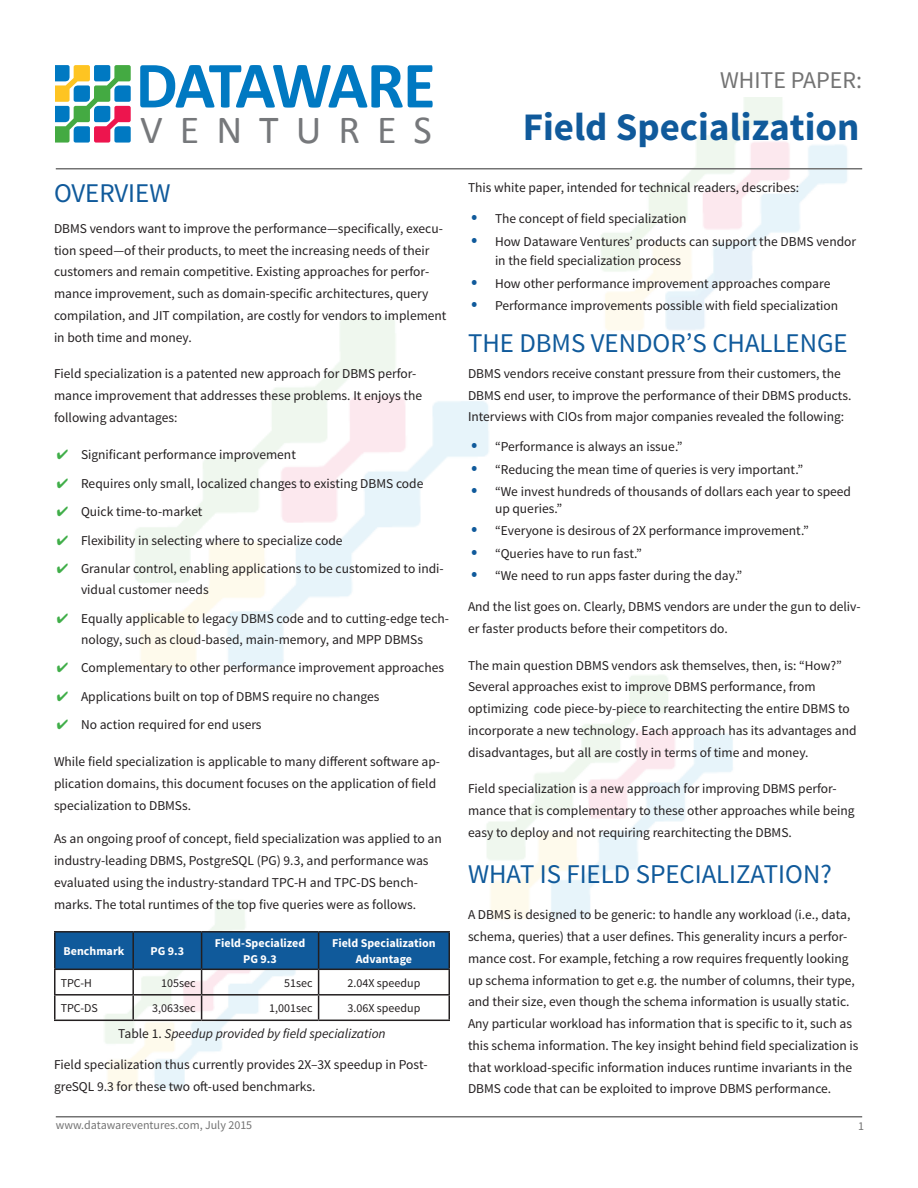
<style>
.page{position:relative;width:918px;height:1188px;background:#fff}
.page>*{position:absolute;margin:0;border:0;box-sizing:border-box;transform-origin:0 0}
.t1{font:700 66.75px "Calibri";letter-spacing:-.06em;color:#0079c2}
.t2{font:40.05px "Calibri";letter-spacing:.425em;color:#76787b}
.t3{font:700 39px "Source Sans Pro";color:#105a9b}
.t4{font:27px "Source Sans Pro";color:#105a9b}
.t5{font:24px "Source Sans Pro";color:#737373}
.t6{font:13.5px/21.8px "Source Sans Pro";color:#231f20}
.t7{font:italic 13.5px "Source Sans Pro";color:#231f20}
.t8{font:700 12px/16.5px "Source Sans Pro";color:#fff;text-align:center}
.t9{font:12px "Source Sans Pro";color:#231f20}
.t10{font:12px "Source Sans Pro";color:#737373}
.s1{color:#40ae49}
.s2{font-style:normal}
.s3{font-size:21px;color:#105a9b}
</style>
<div class="page">
<img style="left:54px;top:65px;width:809px;height:1053px">
<div style="left:503px;top:70px;width:359px;height:27px;background:#fff"></div>
<hr style="left:54px;top:931px;width:79px;height:2px;background:#231f20">
<hr style="left:54px;top:933px;width:2px;height:36px;background:#231f20">
<hr style="left:133px;top:931px;width:69px;height:2px;background:#231f20">
<hr style="left:202px;top:931px;width:117px;height:2px;background:#231f20">
<hr style="left:319px;top:931px;width:131px;height:2px;background:#231f20">
<hr style="left:448px;top:933px;width:2px;height:36px;background:#231f20">
<hr style="left:54px;top:969px;width:79px;height:1px;background:#231f20">
<hr style="left:319px;top:969px;width:131px;height:1px;background:#231f20">
<hr style="left:54px;top:996px;width:2px;height:24px;background:#231f20">
<svg style="left:55px;top:932px;width:394px;height:88px"></svg>
<hr style="left:448px;top:996px;width:2px;height:24px;background:#231f20">
<hr style="left:54px;top:1020px;width:79px;height:1px;background:#231f20">
<hr style="left:133px;top:1020px;width:69px;height:1px;background:#231f20">
<hr style="left:202px;top:1020px;width:117px;height:1px;background:#231f20">
<hr style="left:319px;top:1020px;width:131px;height:1px;background:#231f20">
<hr style="left:54px;top:970px;width:2px;height:24px;background:#231f20">
<hr style="left:448px;top:970px;width:2px;height:24px;background:#231f20">
<hr style="left:54px;top:994px;width:79px;height:2px;background:#231f20">
<hr style="left:133px;top:994px;width:69px;height:2px;background:#231f20">
<hr style="left:202px;top:994px;width:117px;height:2px;background:#231f20">
<hr style="left:319px;top:994px;width:131px;height:2px;background:#231f20">
<svg style="left:56px;top:65px;width:75px;height:78px"></svg>
<hr style="left:56px;top:168px;width:806px;height:2px;background:#737373">
<hr style="left:56px;top:1116px;width:806px;height:2px;background:#737373">
<h1 class="t1" style="left:136px;top:43px;width:301px">DATAWARE</h1>
<h2 class="t2" style="left:140px;top:104px;width:293px">VENTURES</h2>
<h3 class="t3" style="left:523px;top:102px;width:338px">Field Specialization</h3>
<h3 class="t5" style="left:720px;top:65px;width:144px">WHITE PAPER:</h3>
<h3 class="t4" style="left:54px;top:176px;width:118px">OVERVIEW</h3>
<p class="t6" style="left:54px;top:218px;width:394px">DBMS vendors want to improve the performance—specifically, execu&shy;tion speed—of their products, to meet the increasing needs of their customers and remain competitive. Existing approaches for perfor&shy;mance improvement, such as domain-specific architectures, query compilation, and JIT compilation, are costly for vendors to implement in both time and money.</p>
<p class="t6" style="left:54px;top:363px;width:370px">Field specialization is a patented new approach for DBMS perfor&shy;mance improvement that addresses these problems. It enjoys the following advantages:</p>
<p class="t6" style="left:57px;top:444px;width:240px"><span class="s1">✔</span> Significant performance improvement</p>
<p class="t6" style="left:57px;top:473px;width:368px"><span class="s1">✔</span> Requires only small, localized changes to existing DBMS code</p>
<p class="t6" style="left:57px;top:501px;width:147px"><span class="s1">✔</span> Quick time-to-market</p>
<p class="t6" style="left:57px;top:530px;width:287px"><span class="s1">✔</span> Flexibility in selecting where to specialize code</p>
<p class="t6" style="left:81px;top:559px;width:364px;line-height:21px;text-indent:-24px"><span class="s1">✔</span> Granular control, enabling applications to be customized to indi&shy;vidual customer needs</p>
<p class="t6" style="left:57px;top:608px;width:394px;line-height:21px;text-align:center"><span class="s1">✔</span> Equally applicable to legacy DBMS code and to cutting-edge tech&shy;nology, such as cloud-based, main-memory, and MPP DBMSs</p>
<p class="t6" style="left:57px;top:657px;width:389px"><span class="s1">✔</span> Complementary to other performance improvement approaches</p>
<p class="t6" style="left:57px;top:686px;width:324px"><span class="s1">✔</span> Applications built on top of DBMS require no changes</p>
<p class="t6" style="left:57px;top:714px;width:206px"><span class="s1">✔</span> No action required for end users</p>
<p class="t6" style="left:54px;top:751px;width:388px">While field specialization is applicable to many different software ap&shy;plication domains, this document focuses on the application of field specialization to DBMSs.</p>
<p class="t6" style="left:54px;top:828px;width:389px">As an ongoing proof of concept, field specialization was applied to an industry-leading DBMS, PostgreSQL (PG) 9.3, and performance was evaluated using the industry-standard TPC-H and TPC-DS bench&shy;marks. The total runtimes of the top five queries were as follows.</p>
<p class="t8" style="left:64px;top:943px;width:62px">Benchmark</p>
<p class="t8" style="left:151px;top:943px;width:35px">PG 9.3</p>
<p class="t8" style="left:215px;top:935px;width:92px">Field-Specialized<br>PG 9.3</p>
<p class="t8" style="left:332px;top:935px;width:105px">Field Specialization<br>Advantage</p>
<p class="t9" style="left:61px;top:975px;width:33px">TPC-H</p>
<p class="t9" style="left:161px;top:975px;width:36px">105sec</p>
<p class="t9" style="left:284px;top:975px;width:30px">51sec</p>
<p class="t9" style="left:348px;top:975px;width:74px">2.04X speedup</p>
<p class="t9" style="left:61px;top:1001px;width:39px">TPC-DS</p>
<p class="t9" style="left:152px;top:1001px;width:45px">3,063sec</p>
<p class="t9" style="left:269px;top:1001px;width:45px">1,001sec</p>
<p class="t9" style="left:348px;top:1001px;width:74px">3.06X speedup</p>
<p class="t7" style="left:118px;top:1026px;width:269px"><span class="s2">Table 1.</span> Speedup provided by field specialization</p>
<p class="t6" style="left:54px;top:1054px;width:375px">Field specialization thus currently provides 2X–3X speedup in Post&shy;greSQL 9.3 for these two oft-used benchmarks.</p>
<p class="t6" style="left:468px;top:177px;width:333px">This white paper, intended for technical readers, describes:</p>
<p class="t6" style="left:471px;top:208px;width:217px"><span class="s3">•</span> The concept of field specialization</p>
<p class="t6" style="left:495px;top:232px;width:363px;line-height:19.5px;text-indent:-24px"><span class="s3">•</span> How Dataware Ventures’ products can support the DBMS vendor in the field specialization process</p>
<p class="t6" style="left:471px;top:273px;width:361px"><span class="s3">•</span> How other performance improvement approaches compare</p>
<p class="t6" style="left:471px;top:295px;width:369px"><span class="s3">•</span> Performance improvements possible with field specialization</p>
<h3 class="t4" style="left:468px;top:326px;width:381px">THE DBMS VENDOR’S CHALLENGE</h3>
<p class="t6" style="left:468px;top:363px;width:385px">DBMS vendors receive constant pressure from their customers, the<br>DBMS end user, to improve the performance of their DBMS products.<br>Interviews with CIOs from major companies revealed the following:</p>
<p class="t6" style="left:471px;top:436px;width:213px"><span class="s3">•</span> “Performance is always an issue.”</p>
<p class="t6" style="left:471px;top:459px;width:334px"><span class="s3">•</span> “Reducing the mean time of queries is very important.”</p>
<p class="t6" style="left:495px;top:484px;width:358px;line-height:16.5px;text-indent:-24px"><span class="s3">•</span> “We invest hundreds of thousands of dollars each year to speed up queries.”</p>
<p class="t6" style="left:471px;top:520px;width:339px"><span class="s3">•</span> “Everyone is desirous of 2X performance improvement.”</p>
<p class="t6" style="left:471px;top:543px;width:173px"><span class="s3">•</span> “Queries have to run fast.”</p>
<p class="t6" style="left:471px;top:565px;width:273px"><span class="s3">•</span> “We need to run apps faster during the day.”</p>
<p class="t6" style="left:468px;top:596px;width:394px">And the list goes on. Clearly, DBMS vendors are under the gun to deliv&shy;er faster products before their competitors do.</p>
<p class="t6" style="left:468px;top:655px;width:390px">The main question DBMS vendors ask themselves, then, is: “How?” Several approaches exist to improve DBMS performance, from optimizing code piece-by-piece to rearchitecting the entire DBMS to incorporate a new technology. Each approach has its advantages and disadvantages, but all are costly in terms of time and money.</p>
<p class="t6" style="left:468px;top:778px;width:388px">Field specialization is a new approach for improving DBMS perfor&shy;mance that is complementary to these other approaches while being easy to deploy and not requiring rearchitecting the DBMS.</p>
<h3 class="t4" style="left:468px;top:857px;width:365px">WHAT IS FIELD SPECIALIZATION?</h3>
<p class="t6" style="left:468px;top:904px;width:392px">A DBMS is designed to be generic: to handle any workload (i.e., data, schema, queries) that a user defines. This generality incurs a perfor&shy;mance cost. For example, fetching a row requires frequently looking up schema information to get e.g. the number of columns, their type, and their size, even though the schema information is usually static.<br>Any particular workload has information that is specific to it, such as this schema information. The key insight behind field specialization is that workload-specific information induces runtime invariants in the DBMS code that can be exploited to improve DBMS performance.</p>
<p class="t10" style="left:56px;top:1117px;width:198px">www.datawareventures.com, July 2015</p>
<p class="t10" style="left:858px;top:1119px;width:7px">1</p>
</div>
